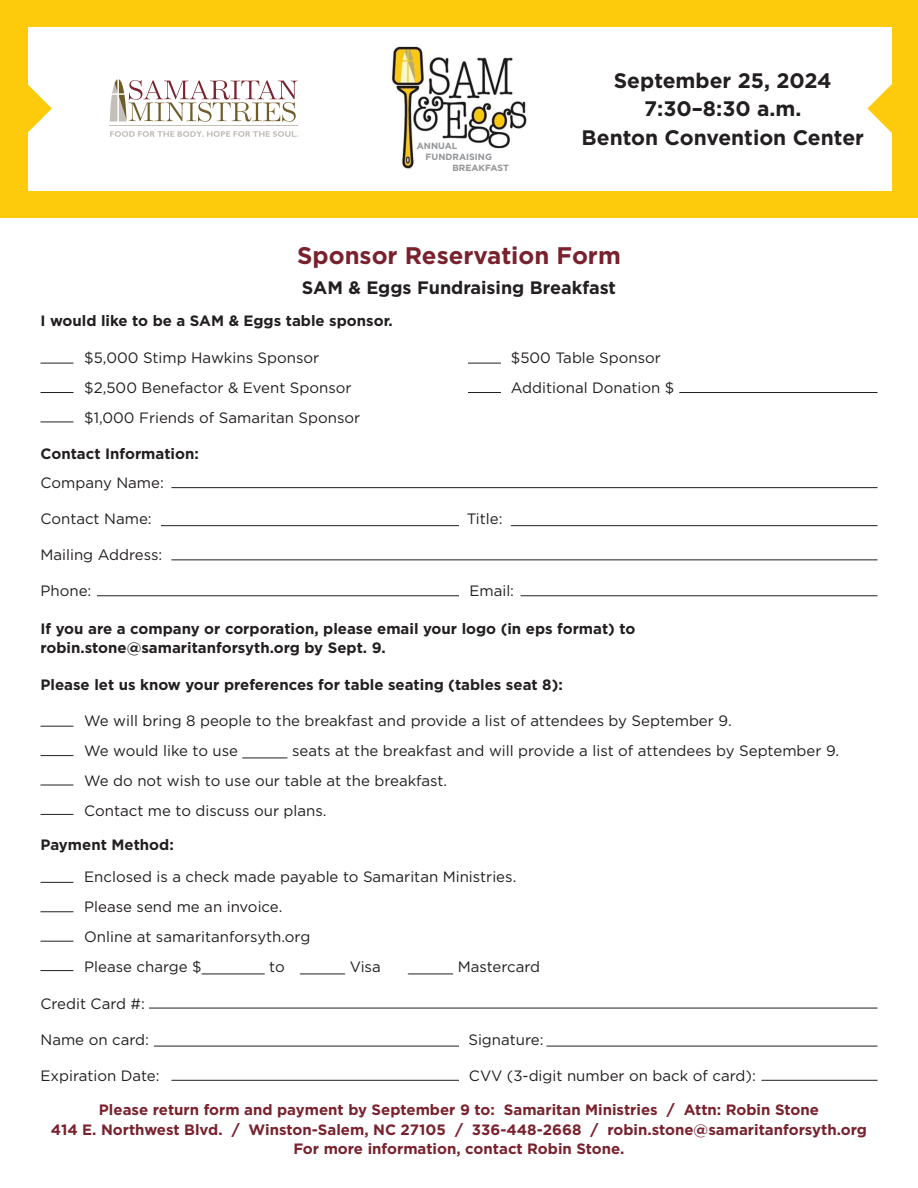
<style>
.page{position:relative;width:918px;height:1188px;background:#fff}
.page>*{position:absolute;margin:0;border:0;box-sizing:border-box;transform-origin:0 0}
.t1{font:700 24px "Gotham";color:#79222e}
.t2{font:700 21px/28.5px "Gotham";color:#231f20;text-align:center}
.t3{font:700 18px "Gotham";color:#231f20}
.t4{font:15px/30px "Gotham";color:#231f20}
.t5{font:700 15px/19.5px "Gotham";color:#231f20}
.t6{font:700 15px/19.5px "Gotham";color:#79222e;text-align:center}
.t7{font:700 9px/11.6px "Gotham";color:#939598}
</style>
<div class="page">
<div style="left:0;top:0;width:918px;height:217px;background:#fdca0c"></div>
<div style="left:28px;top:27px;width:864px;height:163px;background:#fff"></div>
<svg style="left:110px;top:79px;width:188px;height:43px"></svg>
<hr style="left:109px;top:125px;width:189px;height:1px;background:#c3bfb9">
<svg style="left:110px;top:131px;width:188px;height:6px"></svg>
<img style="left:391px;top:46px;width:136px;height:123px">
<hr style="left:40px;top:363px;width:33px;height:1px;background:#231f20">
<hr style="left:468px;top:363px;width:33px;height:1px;background:#231f20">
<hr style="left:40px;top:882px;width:33px;height:1px;background:#231f20">
<hr style="left:40px;top:392px;width:33px;height:1px;background:#231f20">
<hr style="left:40px;top:422px;width:33px;height:1px;background:#231f20">
<hr style="left:468px;top:392px;width:33px;height:1px;background:#231f20">
<hr style="left:40px;top:911px;width:33px;height:1px;background:#231f20">
<hr style="left:40px;top:970px;width:33px;height:1px;background:#231f20">
<hr style="left:679px;top:392px;width:199px;height:1px;background:#231f20">
<hr style="left:40px;top:941px;width:33px;height:1px;background:#231f20">
<hr style="left:40px;top:726px;width:33px;height:1px;background:#231f20">
<hr style="left:40px;top:755px;width:33px;height:1px;background:#231f20">
<hr style="left:40px;top:814px;width:33px;height:1px;background:#231f20">
<hr style="left:40px;top:785px;width:33px;height:1px;background:#231f20">
<svg style="left:28px;top:84px;width:24px;height:49px"></svg>
<svg style="left:867px;top:84px;width:25px;height:49px"></svg>
<hr style="left:149px;top:1008px;width:729px;height:1px;background:#231f20">
<hr style="left:154px;top:1046px;width:305px;height:1px;background:#231f20">
<hr style="left:546px;top:1046px;width:332px;height:1px;background:#231f20">
<hr style="left:171px;top:1080px;width:288px;height:1px;background:#231f20">
<hr style="left:761px;top:1080px;width:117px;height:1px;background:#231f20">
<hr style="left:171px;top:487px;width:707px;height:1px;background:#231f20">
<hr style="left:161px;top:525px;width:298px;height:1px;background:#231f20">
<hr style="left:171px;top:559px;width:707px;height:1px;background:#231f20">
<hr style="left:97px;top:595px;width:362px;height:1px;background:#231f20">
<hr style="left:521px;top:595px;width:357px;height:1px;background:#231f20">
<hr style="left:511px;top:525px;width:367px;height:1px;background:#231f20">
<p class="t7" style="left:426px;top:140px;width:68px;text-indent:-9px">ANNUAL<br>FUNDRAISING</p>
<p class="t7" style="left:452px;top:162px;width:58px">BREAKFAST</p>
<h2 class="t2" style="left:582px;top:66px;width:284px">September 25, 2024<br>7:30–8:30 a.m.<br>Benton Convention Center</h2>
<h1 class="t1" style="left:297px;top:240px;width:325px">Sponsor Reservation Form</h1>
<p class="t3" style="left:302px;top:276px;width:316px">SAM &amp; Eggs Fundraising Breakfast</p>
<p class="t5" style="left:40px;top:311px;width:354px">I would like to be a SAM &amp; Eggs table sponsor.</p>
<p class="t4" style="left:84px;top:342px;width:278px">$5,000 Stimp Hawkins Sponsor $2,500 Benefactor &amp; Event Sponsor $1,000 Friends of Samaritan Sponsor</p>
<p class="t4" style="left:511px;top:342px;width:165px">$500 Table Sponsor<br>Additional Donation $</p>
<p class="t5" style="left:40px;top:444px;width:160px">Contact Information:</p>
<p class="t4" style="left:40px;top:468px;width:125px">Company Name:</p>
<p class="t4" style="left:40px;top:504px;width:113px">Contact Name:</p>
<p class="t4" style="left:467px;top:504px;width:37px">Title:</p>
<p class="t4" style="left:40px;top:540px;width:123px">Mailing Address:</p>
<p class="t4" style="left:40px;top:576px;width:52px">Phone:</p>
<p class="t4" style="left:469px;top:576px;width:46px">Email:</p>
<p class="t5" style="left:40px;top:619px;width:596px">If you are a company or corporation, please email your logo (in eps format) to robin.stone@samaritanforsyth.org by Sept. 9.</p>
<p class="t5" style="left:40px;top:674px;width:524px">Please let us know your preferences for table seating (tables seat 8):</p>
<p class="t4" style="left:84px;top:705px;width:757px">We will bring 8 people to the breakfast and provide a list of attendees by September 9.<br>We would like to use _____ seats at the breakfast and will provide a list of attendees by September 9.<br>We do not wish to use our table at the breakfast.<br>Contact me to discuss our plans.</p>
<p class="t5" style="left:40px;top:835px;width:135px">Payment Method:</p>
<p class="t4" style="left:84px;top:862px;width:434px">Enclosed is a check made payable to Samaritan Ministries.<br>Please send me an invoice.<br>Online at samaritanforsyth.org<br>Please charge $_______ to _____ Visa</p>
<p class="t4" style="left:408px;top:952px;width:133px">_____ Mastercard</p>
<p class="t4" style="left:40px;top:988px;width:106px">Credit Card #:</p>
<p class="t4" style="left:40px;top:1024px;width:110px">Name on card:</p>
<p class="t4" style="left:468px;top:1024px;width:77px">Signature:</p>
<p class="t4" style="left:40px;top:1060px;width:121px">Expiration Date:</p>
<p class="t4" style="left:469px;top:1060px;width:288px">CVV (3-digit number on back of card):</p>
<p class="t6" style="left:51px;top:1100px;width:818px">Please return form and payment by September 9 to: Samaritan Ministries / Attn: Robin Stone<br>414 E. Northwest Blvd. / Winston-Salem, NC 27105 / 336-448-2668 / robin.stone@samaritanforsyth.org<br>For more information, contact Robin Stone.</p>
</div>
